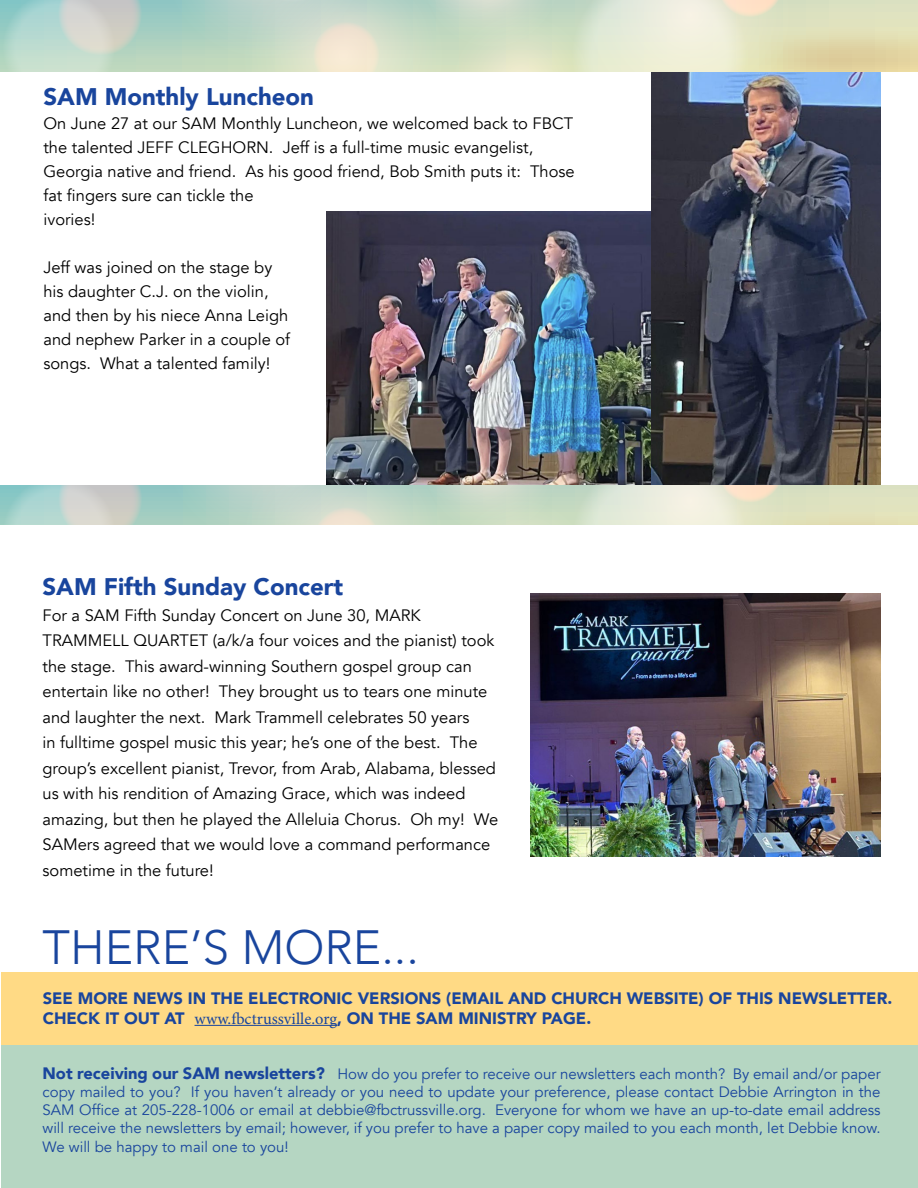
<style>
.page{position:relative;width:918px;height:1188px;background:#fff}
.page>*{position:absolute;margin:0;border:0;box-sizing:border-box;transform-origin:0 0}
.t1{font:300 48px "Avenir";color:#19459d}
.t2{font:900 24px "Avenir";color:#19459d}
.t3{font:16.5px/25.5px "Avenir";color:#000}
.t4{font:900 16.5px/19.8px "Avenir";color:#19459d}
.t5{font:15px/18px "Avenir";color:#19459d;text-align:justify}
.s1{font-family:"Minion Pro";font-weight:400}
.s2{font-weight:900;font-size:16.5px}
</style>
<div class="page">
<div style="left:1px;top:972px;width:917px;height:78px;background:#ffda85"></div>
<div style="left:1px;top:1045px;width:917px;height:143px;background:#b5d6c2"></div>
<hr style="left:195px;top:1025px;width:142px;height:1px;background:#19459d">
<img style="left:530px;top:594px;width:351px;height:263px">
<img style="left:326px;top:212px;width:325px;height:273px">
<img style="left:651px;top:71px;width:230px;height:414px">
<svg style="left:147px;top:0;width:771px;height:71px;background:#d9d9b2"></svg>
<svg style="left:0;top:0;width:147px;height:71px;background:#bdd4ca"></svg>
<svg style="left:163px;top:0;width:627px;height:71px;background:#d3dfc9"></svg>
<svg style="left:147px;top:485px;width:771px;height:39px;background:#d6debd"></svg>
<svg style="left:0;top:485px;width:147px;height:39px;background:#b8cfca"></svg>
<svg style="left:163px;top:485px;width:627px;height:39px;background:#ccdccb"></svg>
<h2 class="t2" style="left:43px;top:76px;width:272px">SAM Monthly Luncheon</h2>
<p class="t3" style="left:43px;top:112px;width:533px;line-height:24px">On June 27 at our SAM Monthly Luncheon, we welcomed back to FBCT the talented JEFF CLEGHORN. Jeff is a full-time music evangelist, Georgia native and friend. As his good friend, Bob Smith puts it: Those fat fingers sure can tickle the<br>ivories!</p>
<p class="t3" style="left:43px;top:256px;width:248px;line-height:24px">Jeff was joined on the stage by his daughter C.J. on the violin, and then by his niece Anna Leigh and nephew Parker in a couple of songs. What a talented family!</p>
<h2 class="t2" style="left:43px;top:566px;width:302px">SAM Fifth Sunday Concert</h2>
<p class="t3" style="left:43px;top:603px;width:457px">For a SAM Fifth Sunday Concert on June 30, MARK TRAMMELL QUARTET (a/k/a four voices and the pianist) took the stage. This award-winning Southern gospel group can entertain like no other! They brought us to tears one minute and laughter the next. Mark Trammell celebrates 50 years<br>in fulltime gospel music this year; he’s one of the best. The group’s excellent pianist, Trevor, from Arab, Alabama, blessed us with his rendition of Amazing Grace, which was indeed amazing, but then he played the Alleluia Chorus. Oh my! We SAMers agreed that we would love a command performance sometime in the future!</p>
<h1 class="t1" style="left:43px;top:919px;width:378px">THERE’S MORE...</h1>
<p class="t4" style="left:43px;top:988px;width:851px">SEE MORE NEWS IN THE ELECTRONIC VERSIONS (EMAIL AND CHURCH WEBSITE) OF THIS NEWSLETTER.<br>CHECK IT OUT AT <span class="s1">www.fbctrussville.org</span>, ON THE SAM MINISTRY PAGE.</p>
<p class="t5" style="left:43px;top:1065px;width:840px"><span class="s2">Not receiving our SAM newsletters?</span> How do you prefer to receive our newsletters each month? By email and/or paper copy mailed to you? If you haven’t already or you need to update your preference, please contact Debbie Arrington in the SAM Office at 205-228-1006 or email at debbie@fbctrussville.org. Everyone for whom we have an up-to-date email address will receive the newsletters by email; however, if you prefer to have a paper copy mailed to you each month, let Debbie know.</p>
<p class="t5" style="left:43px;top:1139px;width:248px">We will be happy to mail one to you!</p>
</div>
